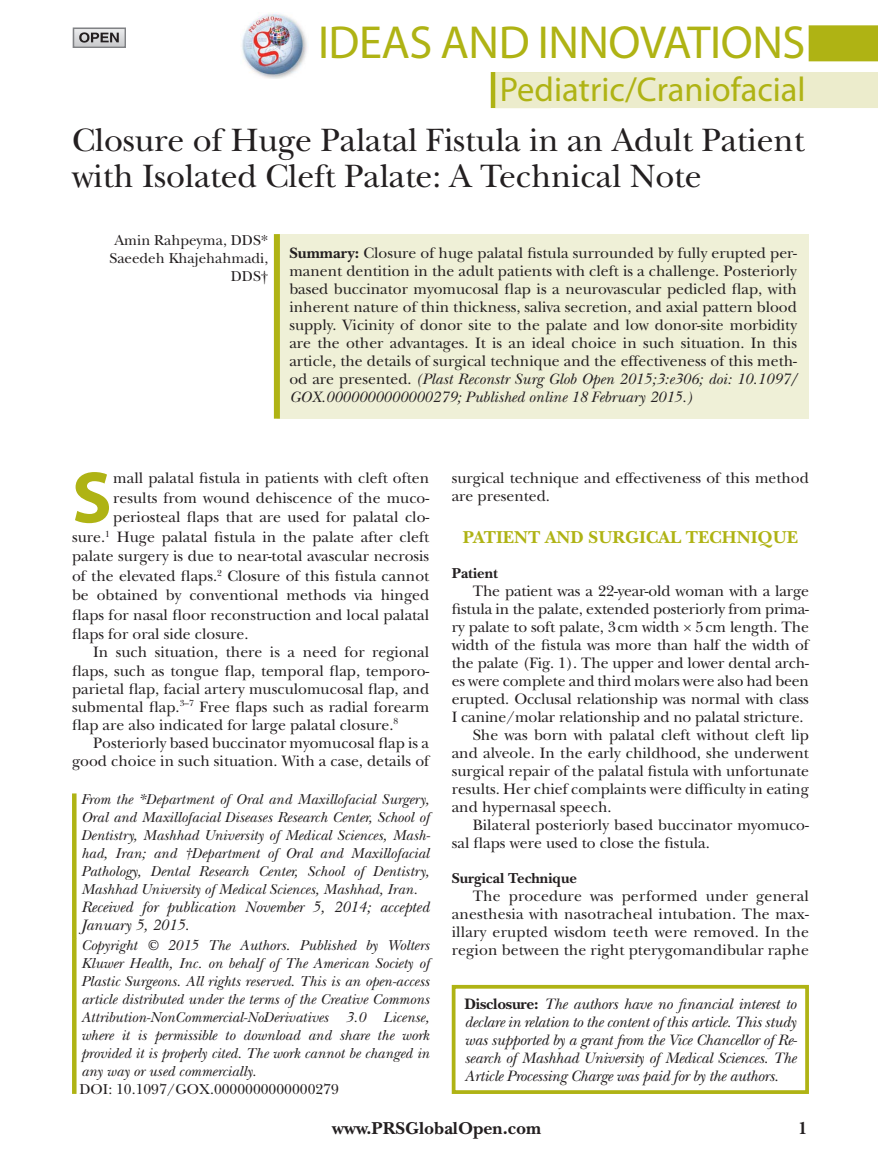
<style>
.page{position:relative;width:878px;height:1175px;background:#fff}
.page>*{position:absolute;margin:0;border:0;box-sizing:border-box;transform-origin:0 0}
.t1{font:700 73.65px "Myriad Pro";color:#afb314}
.t2{font:46.5px "Myriad Pro";letter-spacing:-.01em;color:#afb314}
.t3{font:34.5px "Myriad Pro";color:#afb314}
.t4{font:33.75px/36px "New Baskerville";letter-spacing:-.005em;color:#231f20}
.t5{font:700 18px "New Baskerville";color:#afb314}
.t6{font:700 18px "New Baskerville";color:#231f20}
.t7{font:15.75px/18px "New Baskerville";color:#231f20;text-align:justify}
.t8{font:italic 15.75px/18px "New Baskerville";color:#231f20}
.t9{font:italic 15px/18px "New Baskerville";color:#231f20;text-align:justify}
.t10{font:15px/18px "New Baskerville";color:#231f20;text-align:right}
.t11{font:700 15px "New Baskerville";color:#231f20}
.s1{font-weight:700}
.s2{font-style:italic}
.s3{font-weight:700;font-style:normal}
</style>
<div class="page">
<img style="left:242px;top:12px;width:65px;height:66px">
<div style="left:73px;top:28px;width:52px;height:20px;border:2px solid #808285"></div>
<svg style="left:79px;top:32px;width:40px;height:11px"></svg>
<hr style="left:72px;top:938px;width:4px;height:155px;background:#afb314">
<hr style="left:72px;top:793px;width:4px;height:146px;background:#afb314">
<div style="left:277px;top:234px;width:531px;height:184px;background:#eff0d7"></div>
<div style="left:274px;top:234px;width:6px;height:184px;background:#afb314"></div>
<div style="left:452px;top:985px;width:356px;height:109px;border:4px solid #afb314"></div>
<div style="left:490px;top:72px;width:60px;height:36px;background:#afb314"></div>
<div style="left:495px;top:72px;width:383px;height:36px;background:#ececcc"></div>
<div style="left:808px;top:25px;width:69px;height:36px;background:#afb314"></div>
<h2 class="t2" style="left:318px;top:14px;width:489px">IDEAS AND INNOVATIONS</h2>
<h3 class="t3" style="left:500px;top:68px;width:307px">PEDIATRIC/CRANIOFACIAL</h3>
<h3 class="t4" style="left:72px;top:122px;width:734px">Closure of Huge Palatal Fistula in an Adult Patient with Isolated Cleft Palate: A Technical Note</h3>
<p class="t10" style="left:110px;top:231px;width:160px">Amin Rahpeyma, DDS*<br>Saeedeh Khajehahmadi,<br>DDS†</p>
<p class="t7" style="left:289px;top:244px;width:509px"><span class="s1">Summary:</span> Closure of huge palatal fistula surrounded by fully erupted per&shy;manent dentition in the adult patients with cleft is a challenge. Posteriorly based buccinator myomucosal flap is a neurovascular pedicled flap, with inherent nature of thin thickness, saliva secretion, and axial pattern blood supply. Vicinity of donor site to the palate and low donor-site morbidity are the other advantages. It is an ideal choice in such situation. In this article, the details of surgical technique and the effectiveness of this meth&shy;od are presented. <span class="s2">(Plast Reconstr Surg Glob Open 2015;3:e306; doi: 10.1097/ GOX.0000000000000279; Published online 18 February 2015.)</span></p>
<h1 class="t1" style="left:72px;top:449px;width:41px">S</h1>
<p class="t7" style="left:113px;top:469px;width:317px">mall palatal fistula in patients with cleft often</p>
<p class="t7" style="left:113px;top:489px;width:317px">results from wound dehiscence of the muco-</p>
<p class="t7" style="left:113px;top:508px;width:317px">periosteal flaps that are used for palatal clo-</p>
<p class="t7" style="left:72px;top:528px;width:358px">sure.<sup>1</sup> Huge palatal fistula in the palate after cleft</p>
<p class="t7" style="left:72px;top:547px;width:359px">palate surgery is due to near-total avascular necrosis</p>
<p class="t7" style="left:72px;top:567px;width:359px">of the elevated flaps.<sup>2</sup> Closure of this fistula cannot</p>
<p class="t7" style="left:72px;top:586px;width:359px">be obtained by conventional methods via hinged</p>
<p class="t7" style="left:72px;top:606px;width:359px">flaps for nasal floor reconstruction and local palatal</p>
<p class="t7" style="left:72px;top:625px;width:178px">flaps for oral side closure.</p>
<p class="t7" style="left:72px;top:643px;width:359px;text-indent:21px">In such situation, there is a need for regional flaps, such as tongue flap, temporal flap, temporo&shy;parietal flap, facial artery musculomucosal flap, and submental flap.<sup>3–7</sup> Free flaps such as radial forearm flap are also indicated for large palatal closure.<sup>8</sup></p>
<p class="t7" style="left:72px;top:733px;width:359px;text-align:right">Posteriorly based buccinator myomucosal flap is a good choice in such situation. With a case, details of</p>
<p class="t9" style="left:81px;top:790px;width:350px">From the *Department of Oral and Maxillofacial Surgery, Oral and Maxillofacial Diseases Research Center, School of Dentistry, Mashhad University of Medical Sciences, Mash&shy;had, Iran; and †Department of Oral and Maxillofacial Pathology, Dental Research Center, School of Dentistry, Mashhad University of Medical Sciences, Mashhad, Iran.</p>
<p class="t8" style="left:81px;top:898px;width:349px">Received for publication November 5, 2014; accepted<br>January 5, 2015.</p>
<p class="t9" style="left:81px;top:936px;width:350px">Copyright © 2015 The Authors. Published by Wolters Kluwer Health, Inc. on behalf of The American Society of Plastic Surgeons. All rights reserved. This is an open-access article distributed under the terms of the Creative Commons Attribution-NonCommercial-NoDerivatives 3.0 License, where it is permissible to download and share the work provided it is properly cited. The work cannot be changed in any way or used commercially.</p>
<p class="t10" style="left:80px;top:1080px;width:261px">DOI: 10.1097/GOX.0000000000000279</p>
<p class="t7" style="left:452px;top:469px;width:358px">surgical technique and effectiveness of this method are presented.</p>
<p class="t5" style="left:463px;top:527px;width:336px">PATIENT AND SURGICAL TECHNIQUE</p>
<p class="t11" style="left:452px;top:564px;width:48px">Patient</p>
<p class="t7" style="left:472px;top:582px;width:338px">The patient was a 22-year-old woman with a large</p>
<p class="t7" style="left:452px;top:600px;width:359px">fistula in the palate, extended posteriorly from prima-</p>
<p class="t7" style="left:452px;top:618px;width:359px">ry palate to soft palate, 3cm width × 5cm length. The</p>
<p class="t7" style="left:452px;top:636px;width:359px">width of the fistula was more than half the width of</p>
<p class="t7" style="left:452px;top:654px;width:358px">the palate (Fig. 1). The upper and lower dental arch-</p>
<p class="t7" style="left:452px;top:672px;width:359px">es were complete and third molars were also had been</p>
<p class="t7" style="left:452px;top:690px;width:359px">erupted. Occlusal relationship was normal with class</p>
<p class="t7" style="left:452px;top:708px;width:353px">I canine/molar relationship and no palatal stricture.</p>
<p class="t7" style="left:472px;top:726px;width:338px">She was born with palatal cleft without cleft lip</p>
<p class="t7" style="left:452px;top:744px;width:359px">and alveole. In the early childhood, she underwent</p>
<p class="t7" style="left:452px;top:762px;width:358px">surgical repair of the palatal fistula with unfortunate</p>
<p class="t7" style="left:452px;top:780px;width:358px">results. Her chief complaints were difficulty in eating</p>
<p class="t7" style="left:452px;top:798px;width:161px">and hypernasal speech.</p>
<p class="t7" style="left:472px;top:816px;width:337px">Bilateral posteriorly based buccinator myomuco-</p>
<p class="t7" style="left:452px;top:834px;width:259px">sal flaps were used to close the fistula.</p>
<p class="t11" style="left:452px;top:869px;width:127px">Surgical Technique</p>
<p class="t7" style="left:452px;top:886px;width:358px;text-indent:21px">The procedure was performed under general anesthesia with nasotracheal intubation. The max&shy;illary erupted wisdom teeth were removed. In the region between the right pterygomandibular raphe</p>
<p class="t8" style="left:464px;top:995px;width:334px;text-align:justify"><span class="s3">Disclosure:</span> The authors have no financial interest to declare in relation to the content of this article. This study was supported by a grant from the Vice Chancellor of Re&shy;search of Mashhad University of Medical Sciences. The Article Processing Charge was paid for by the authors.</p>
<p class="t6" style="left:332px;top:1118px;width:210px">www.PRSGlobalOpen.com</p>
<p class="t6" style="left:798px;top:1118px;width:11px">1</p>
</div>
